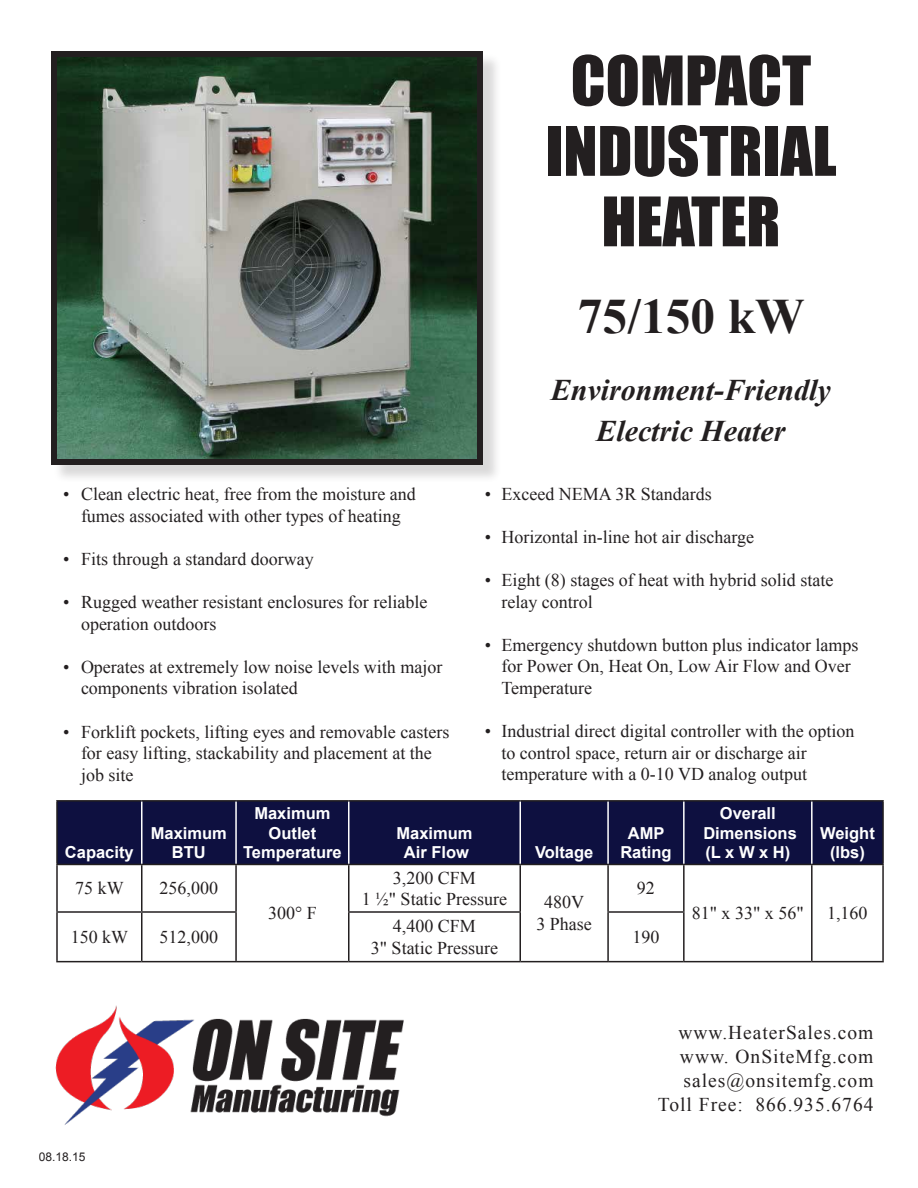
<style>
.page{position:relative;width:918px;height:1188px;background:#fff}
.page>*{position:absolute;margin:0;border:0;box-sizing:border-box;transform-origin:0 0}
.t1{font:63px/70.5px "Impact";color:#231f20;text-align:center}
.t2{font:700 49.5px "Times New Roman";color:#231f20}
.t3{font:italic 700 30px/40.5px "Times New Roman";color:#231f20;text-align:center}
.t4{font:19.5px/24px "Times New Roman";letter-spacing:.05em;color:#231f20;text-align:right}
.t5{font:18px/21.6px "Times New Roman";color:#231f20}
.t6{font:700 16.5px/19.8px "Arial";color:#fff;text-align:center}
.t7{font:12px "Arial";color:#231f20}
</style>
<div class="page">
<div style="left:53px;top:53px;width:448px;height:431px;background:#231f20;opacity:.17"></div>
<img style="left:58px;top:58px;width:418px;height:400px">
<div style="left:51px;top:51px;width:432px;height:414px;border:6px solid #231f20"></div>
<div style="left:58px;top:802px;width:824px;height:62px;background:#0e1040"></div>
<hr style="left:56px;top:865px;width:2px;height:46px;background:#231f20">
<hr style="left:141px;top:865px;width:1px;height:46px;background:#231f20">
<hr style="left:235px;top:865px;width:2px;height:46px;background:#231f20">
<hr style="left:348px;top:865px;width:2px;height:46px;background:#231f20">
<hr style="left:519px;top:865px;width:2px;height:46px;background:#231f20">
<hr style="left:607px;top:865px;width:2px;height:46px;background:#231f20">
<hr style="left:683px;top:865px;width:2px;height:46px;background:#231f20">
<hr style="left:811px;top:865px;width:2px;height:47px;background:#231f20">
<hr style="left:882px;top:865px;width:2px;height:47px;background:#231f20">
<hr style="left:56px;top:911px;width:86px;height:2px;background:#231f20">
<hr style="left:56px;top:913px;width:2px;height:48px;background:#231f20">
<hr style="left:142px;top:911px;width:95px;height:2px;background:#231f20">
<hr style="left:141px;top:913px;width:1px;height:48px;background:#231f20">
<hr style="left:235px;top:913px;width:2px;height:48px;background:#231f20">
<hr style="left:348px;top:911px;width:173px;height:2px;background:#231f20">
<hr style="left:348px;top:913px;width:2px;height:48px;background:#231f20">
<hr style="left:519px;top:913px;width:2px;height:48px;background:#231f20">
<hr style="left:607px;top:911px;width:78px;height:2px;background:#231f20">
<hr style="left:607px;top:913px;width:2px;height:48px;background:#231f20">
<hr style="left:683px;top:913px;width:2px;height:48px;background:#231f20">
<hr style="left:811px;top:912px;width:2px;height:49px;background:#231f20">
<hr style="left:882px;top:912px;width:2px;height:49px;background:#231f20">
<hr style="left:56px;top:961px;width:86px;height:1px;background:#231f20">
<hr style="left:142px;top:961px;width:94px;height:1px;background:#231f20">
<hr style="left:236px;top:961px;width:113px;height:1px;background:#231f20">
<hr style="left:349px;top:961px;width:171px;height:1px;background:#231f20">
<hr style="left:520px;top:961px;width:88px;height:1px;background:#231f20">
<hr style="left:608px;top:961px;width:76px;height:1px;background:#231f20">
<hr style="left:684px;top:961px;width:128px;height:1px;background:#231f20">
<hr style="left:812px;top:961px;width:72px;height:1px;background:#231f20">
<hr style="left:56px;top:800px;width:86px;height:2px;background:#231f20">
<hr style="left:56px;top:802px;width:2px;height:62px;background:#231f20">
<hr style="left:142px;top:800px;width:94px;height:2px;background:#231f20">
<hr style="left:236px;top:800px;width:113px;height:2px;background:#231f20">
<hr style="left:349px;top:800px;width:171px;height:2px;background:#231f20">
<hr style="left:520px;top:800px;width:88px;height:2px;background:#231f20">
<hr style="left:608px;top:800px;width:76px;height:2px;background:#231f20">
<hr style="left:684px;top:800px;width:128px;height:2px;background:#231f20">
<hr style="left:812px;top:800px;width:72px;height:2px;background:#231f20">
<hr style="left:882px;top:802px;width:2px;height:62px;background:#231f20">
<hr style="left:56px;top:864px;width:86px;height:1px;background:#231f20">
<hr style="left:142px;top:864px;width:94px;height:1px;background:#231f20">
<hr style="left:236px;top:864px;width:113px;height:1px;background:#231f20">
<hr style="left:349px;top:864px;width:171px;height:1px;background:#231f20">
<hr style="left:520px;top:864px;width:88px;height:1px;background:#231f20">
<hr style="left:608px;top:864px;width:76px;height:1px;background:#231f20">
<hr style="left:684px;top:864px;width:128px;height:1px;background:#231f20">
<hr style="left:812px;top:864px;width:72px;height:1px;background:#231f20">
<hr style="left:141px;top:802px;width:1px;height:62px;background:#fff">
<hr style="left:235px;top:802px;width:2px;height:62px;background:#fff">
<hr style="left:348px;top:802px;width:2px;height:62px;background:#fff">
<hr style="left:519px;top:802px;width:2px;height:62px;background:#fff">
<hr style="left:607px;top:802px;width:2px;height:62px;background:#fff">
<hr style="left:683px;top:802px;width:2px;height:62px;background:#fff">
<hr style="left:811px;top:802px;width:2px;height:62px;background:#fff">
<img style="left:55px;top:1005px;width:349px;height:120px">
<h1 class="t1" style="left:545px;top:44px;width:293px">COMPACT<br>INDUSTRIAL<br>HEATER</h1>
<h2 class="t2" style="left:578px;top:282px;width:228px">75/150 kW</h2>
<h3 class="t3" style="left:551px;top:369px;width:282px">Environment-Friendly<br>Electric Heater</h3>
<p class="t5" style="left:63px;top:483px;width:354px;text-align:center">• Clean electric heat, free from the moisture and fumes associated with other types of heating</p>
<p class="t5" style="left:63px;top:548px;width:252px">• Fits through a standard doorway</p>
<p class="t5" style="left:81px;top:591px;width:348px;text-indent:-18px">• Rugged weather resistant enclosures for reliable operation outdoors</p>
<p class="t5" style="left:81px;top:656px;width:363px;text-indent:-18px">• Operates at extremely low noise levels with major components vibration isolated</p>
<p class="t5" style="left:81px;top:720px;width:370px;text-indent:-18px">• Forklift pockets, lifting eyes and removable casters for easy lifting, stackability and placement at the job site</p>
<p class="t5" style="left:485px;top:482px;width:228px">• Exceed NEMA 3R Standards</p>
<p class="t5" style="left:485px;top:526px;width:271px">• Horizontal in-line hot air discharge</p>
<p class="t5" style="left:501px;top:569px;width:333px;text-indent:-17px">• Eight (8) stages of heat with hybrid solid state relay control</p>
<p class="t5" style="left:501px;top:634px;width:359px;text-indent:-17px">• Emergency shutdown button plus indicator lamps for Power On, Heat On, Low Air Flow and Over<br>Temperature</p>
<p class="t5" style="left:501px;top:720px;width:354px;text-indent:-17px">• Industrial direct digital controller with the option to control space, return air or discharge air temperature with a 0-10 VD analog output</p>
<p class="t6" style="left:65px;top:843px;width:70px">Capacity</p>
<p class="t6" style="left:151px;top:823px;width:78px">Maximum<br>BTU</p>
<p class="t6" style="left:243px;top:804px;width:100px">Maximum<br>Outlet<br>Temperature</p>
<p class="t6" style="left:396px;top:823px;width:78px">Maximum<br>Air Flow</p>
<p class="t6" style="left:535px;top:843px;width:60px">Voltage</p>
<p class="t6" style="left:620px;top:823px;width:53px">AMP<br>Rating</p>
<p class="t6" style="left:703px;top:804px;width:95px">Overall<br>Dimensions (L x W x H)</p>
<p class="t6" style="left:820px;top:823px;width:56px">Weight (lbs)</p>
<p class="t5" style="left:362px;top:867px;width:147px;text-align:center">3,200 CFM<br>1 ½" Static Pressure</p>
<p class="t5" style="left:75px;top:877px;width:50px">75 kW</p>
<p class="t5" style="left:160px;top:877px;width:60px">256,000</p>
<p class="t5" style="left:637px;top:877px;width:19px">92</p>
<p class="t5" style="left:536px;top:891px;width:57px;text-align:center">480V<br>3 Phase</p>
<p class="t5" style="left:268px;top:902px;width:50px">300° F</p>
<p class="t5" style="left:71px;top:926px;width:59px">150 kW</p>
<p class="t5" style="left:160px;top:926px;width:60px">512,000</p>
<p class="t5" style="left:371px;top:915px;width:129px;text-align:center">4,400 CFM<br>3" Static Pressure</p>
<p class="t5" style="left:632px;top:926px;width:28px">190</p>
<p class="t5" style="left:692px;top:902px;width:114px">81" x 33" x 56"</p>
<p class="t5" style="left:827px;top:902px;width:42px">1,160</p>
<p class="t7" style="left:39px;top:1149px;width:48px">08.18.15</p>
<p class="t4" style="left:658px;top:1020px;width:217px">www.HeaterSales.com www. OnSiteMfg.com sales@onsitemfg.com<br>Toll Free: 866.935.6764</p>
</div>
